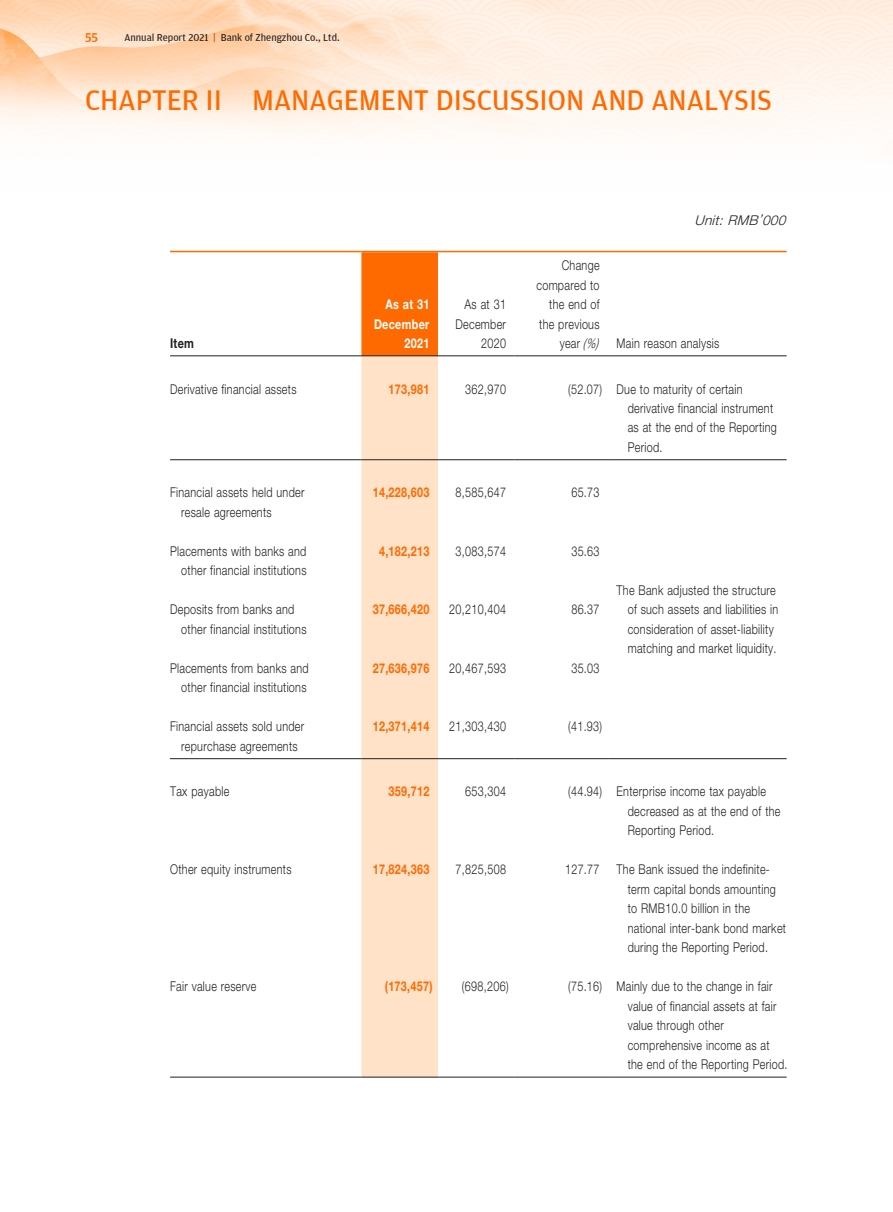
<style>
.page{position:relative;width:893px;height:1212px;background:#fff}
.page>*{position:absolute;margin:0;border:0;box-sizing:border-box;transform-origin:0 0}
.t1{font:30px "Amplitude";color:#ff6a00}
.t2{font:300 13.5px/19.5px "Helvetica Neue LT Std";letter-spacing:.03em;color:#231f20;scale:.8 1}
.t3{font:700 13.5px "Helvetica Neue LT Std";letter-spacing:.03em;color:#ff6a00;scale:.8 1}
.t4{font:700 13.5px/19.5px "Helvetica Neue LT Std";letter-spacing:.03em;color:#fff;text-align:right;scale:.8 1}
.t5{font:italic 300 13.5px "Helvetica Neue LT Std";color:#231f20}
.t6{font:700 13.5px "Helvetica Neue LT Std";color:#231f20;scale:.8 1}
.t7{font:500 13.5px "Amplitude";color:#ff6a00}
.t8{font:italic 300 13.5px "Helvetica Neue LT Std";color:#231f20;scale:.8 1}
.t9{font:10.5px "Amplitude";color:#231f20}
.t10{font:10.5px "Akkurat Light Pro";color:#231f20}
.s1{font-style:italic}
</style>
<div class="page">
<img style="left:0;top:0;width:893px;height:149px">
<div style="left:361px;top:252px;width:77px;height:103px;background:#ff6a00"></div>
<div style="left:361px;top:356px;width:77px;height:721px;background:#ffe2c8"></div>
<hr style="left:170px;top:251px;width:191px;height:1px;background:#ff6a00">
<hr style="left:361px;top:251px;width:247px;height:1px;background:#ff6a00">
<hr style="left:608px;top:251px;width:179px;height:1px;background:#ff6a00">
<hr style="left:170px;top:355px;width:191px;height:1px;background:#231f20">
<hr style="left:361px;top:355px;width:77px;height:1px;background:#231f20">
<hr style="left:438px;top:355px;width:76px;height:1px;background:#231f20">
<hr style="left:514px;top:355px;width:94px;height:1px;background:#231f20">
<hr style="left:608px;top:355px;width:179px;height:1px;background:#231f20">
<hr style="left:170px;top:459px;width:191px;height:1px;background:#231f20">
<hr style="left:361px;top:459px;width:77px;height:1px;background:#231f20">
<hr style="left:438px;top:459px;width:76px;height:1px;background:#231f20">
<hr style="left:514px;top:459px;width:94px;height:1px;background:#231f20">
<hr style="left:608px;top:459px;width:179px;height:1px;background:#231f20">
<hr style="left:170px;top:758px;width:191px;height:1px;background:#231f20">
<hr style="left:361px;top:758px;width:77px;height:1px;background:#231f20">
<hr style="left:438px;top:758px;width:76px;height:1px;background:#231f20">
<hr style="left:514px;top:758px;width:94px;height:1px;background:#231f20">
<hr style="left:608px;top:758px;width:179px;height:1px;background:#231f20">
<hr style="left:170px;top:1077px;width:191px;height:1px;background:#231f20">
<hr style="left:361px;top:1077px;width:77px;height:1px;background:#231f20">
<hr style="left:438px;top:1077px;width:76px;height:1px;background:#231f20">
<hr style="left:514px;top:1077px;width:94px;height:1px;background:#231f20">
<hr style="left:608px;top:1077px;width:179px;height:1px;background:#231f20">
<p class="t7" style="left:85px;top:30px;width:15px">55</p>
<p class="t10" style="left:213px;top:32px;width:4px">|</p>
<p class="t9" style="left:221px;top:32px;width:120px">Bank of Zhengzhou Co., Ltd.</p>
<p class="t9" style="left:124px;top:32px;width:86px">Annual Report 2021</p>
<h1 class="t1" style="left:85px;top:83px;width:139px">CHAPTER II</h1>
<h1 class="t1" style="left:252px;top:83px;width:521px">MANAGEMENT DISCUSSION AND ANALYSIS</h1>
<p class="t6" style="left:170px;top:335px;width:31px">Item</p>
<p class="t4" style="left:374px;top:294px;width:71px">As at 31<br>December<br>2021</p>
<p class="t2" style="left:455px;top:294px;width:65px;text-align:right">As at 31<br>December<br>2020</p>
<p class="t2" style="left:536px;top:255px;width:80px;text-align:right">Change compared to the end of the previous</p>
<p class="t2" style="left:560px;top:333px;width:51px">year <span class="s1">%(</span></p>
<p class="t8" style="left:596px;top:335px;width:5px">)</p>
<p class="t5" style="left:758px;top:211px;width:10px">‘</p>
<p class="t5" style="left:694px;top:212px;width:30px">Unit</p>
<p class="t5" style="left:719px;top:212px;width:72px">: RMB 000</p>
<p class="t2" style="left:617px;top:333px;width:130px">Main reason analysis</p>
<p class="t2" style="left:170px;top:379px;width:160px">Derivative financial assets</p>
<p class="t3" style="left:389px;top:380px;width:53px">173,981</p>
<p class="t2" style="left:465px;top:379px;width:53px">362,970</p>
<p class="t2" style="left:568px;top:379px;width:44px">(52.07)</p>
<p class="t2" style="left:181px;top:483px;width:156px;text-indent:-11px">Financial assets held under resale agreements</p>
<p class="t2" style="left:571px;top:483px;width:37px">65.73</p>
<p class="t3" style="left:373px;top:484px;width:72px">14,228,603</p>
<p class="t2" style="left:456px;top:483px;width:65px">8,585,647</p>
<p class="t2" style="left:170px;top:541px;width:172px;text-align:right">Placements with banks and other financial institutions</p>
<p class="t2" style="left:571px;top:541px;width:37px">35.63</p>
<p class="t3" style="left:379px;top:543px;width:65px">4,182,213</p>
<p class="t2" style="left:456px;top:541px;width:65px">3,083,574</p>
<p class="t2" style="left:181px;top:599px;width:158px;text-indent:-11px">Deposits from banks and other financial institutions</p>
<p class="t2" style="left:571px;top:599px;width:37px">86.37</p>
<p class="t3" style="left:373px;top:601px;width:72px">37,666,420</p>
<p class="t2" style="left:449px;top:599px;width:72px">20,210,404</p>
<p class="t2" style="left:170px;top:658px;width:175px;text-align:right">Placements from banks and other financial institutions</p>
<p class="t2" style="left:571px;top:658px;width:37px">35.03</p>
<p class="t3" style="left:373px;top:660px;width:72px">27,636,976</p>
<p class="t2" style="left:449px;top:658px;width:72px">20,467,593</p>
<p class="t2" style="left:170px;top:716px;width:169px;text-align:center">Financial assets sold under repurchase agreements</p>
<p class="t2" style="left:568px;top:716px;width:44px">)41.93(</p>
<p class="t3" style="left:373px;top:718px;width:72px">12,371,414</p>
<p class="t2" style="left:449px;top:716px;width:72px">21,303,430</p>
<p class="t2" style="left:170px;top:781px;width:76px">Tax payable</p>
<p class="t3" style="left:389px;top:783px;width:53px">359,712</p>
<p class="t2" style="left:465px;top:781px;width:53px">653,304</p>
<p class="t2" style="left:568px;top:781px;width:44px">(44.94)</p>
<p class="t2" style="left:170px;top:859px;width:153px">Other equity instruments</p>
<p class="t3" style="left:373px;top:861px;width:72px">17,824,363</p>
<p class="t2" style="left:456px;top:859px;width:65px">7,825,508</p>
<p class="t2" style="left:565px;top:859px;width:45px">127.77</p>
<p class="t2" style="left:170px;top:976px;width:109px">Fair value reserve</p>
<p class="t3" style="left:385px;top:978px;width:61px">(173,457)</p>
<p class="t2" style="left:462px;top:976px;width:60px">(698,206)</p>
<p class="t2" style="left:568px;top:976px;width:44px">(75.16)</p>
<p class="t2" style="left:617px;top:379px;width:159px">Due to maturity of certain</p>
<p class="t2" style="left:628px;top:398px;width:188px">derivative financial instrument as at the end of the Reporting<br>Period.</p>
<p class="t2" style="left:628px;top:580px;width:190px;text-indent:-11px">The Bank adjusted the structure of such assets and liabilities in consideration of asset-liability matching and market liquidity.</p>
<p class="t2" style="left:617px;top:781px;width:188px">Enterprise income tax payable</p>
<p class="t2" style="left:628px;top:801px;width:193px">decreased as at the end of the<br>Reporting Period.</p>
<p class="t2" style="left:617px;top:859px;width:193px">The Bank issued the indefinite-</p>
<p class="t2" style="left:628px;top:879px;width:199px">term capital bonds amounting to RMB10.0 billion in the national inter-bank bond market during the Reporting Period.</p>
<p class="t2" style="left:617px;top:976px;width:197px">Mainly due to the change in fair</p>
<p class="t2" style="left:628px;top:996px;width:201px">value of financial assets at fair value through other comprehensive income as at the end of the Reporting Period.</p>
</div>
